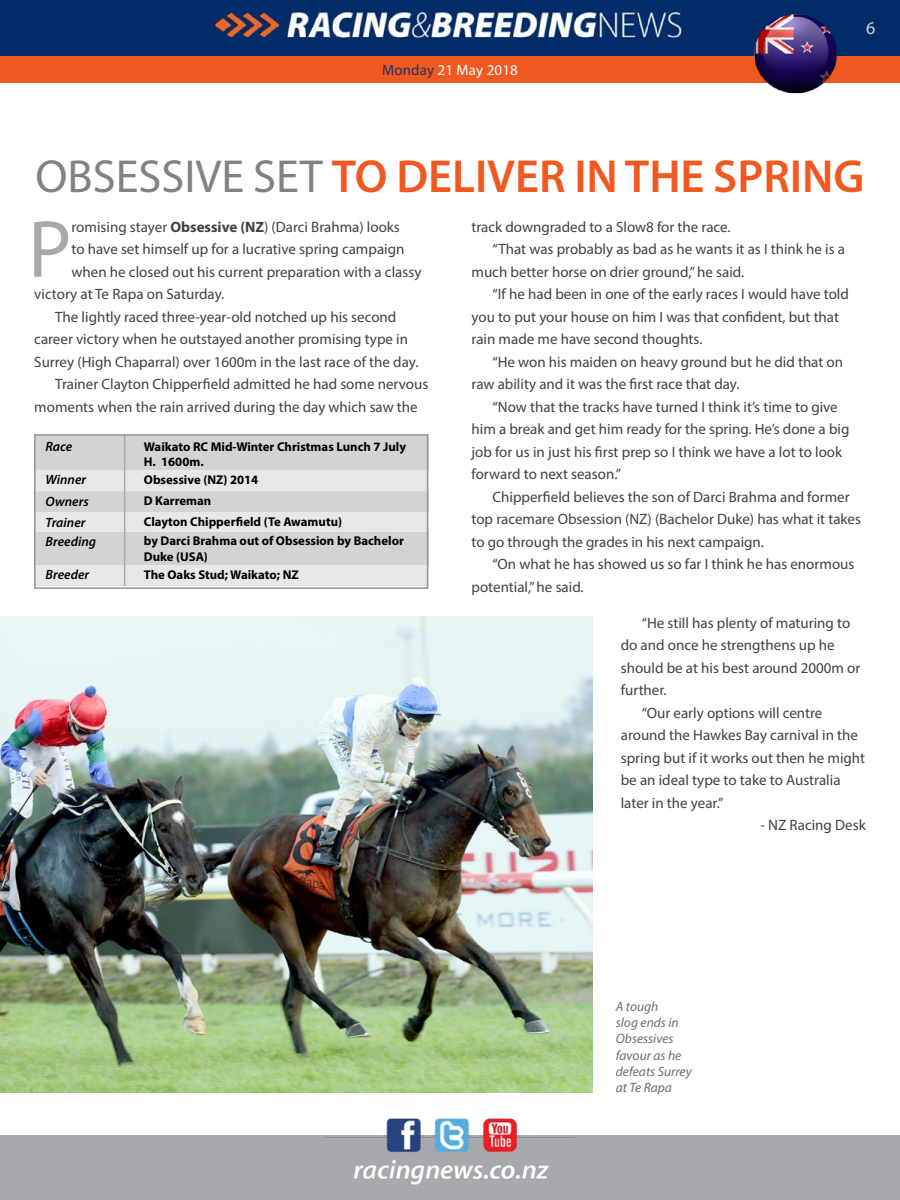
<style>
.page{position:relative;width:900px;height:1200px;background:#fff}
.page>*{position:absolute;margin:0;border:0;box-sizing:border-box;transform-origin:0 0}
.t1{font:81.75px "Myriad Pro";color:#a7a9ac}
.t2{font:600 46.5px "Myriad Pro";color:#f15922}
.t3{font:18px "Myriad Pro";color:#d1d4d4}
.t4{font:15px "Myriad Pro";color:#414042}
.t5{font:15px "Myriad Pro";letter-spacing:.01em;color:#fff}
.t6{font:italic 13.5px/16.2px "Myriad Pro";color:#6d6e71}
.t7{font:italic 600 13.5px "Myriad Pro";color:#000}
.t8{font:700 12.75px/15.3px "Myriad Pro";color:#000}
.s1{color:#203267}
.s2{font-weight:400;color:#808285}
.s3{font-weight:700}
</style>
<div class="page">
<div style="left:0;top:1136px;width:900px;height:64px;background:#a7a9ac"></div>
<img style="left:325px;top:1118px;width:250px;height:67px">
<div style="left:0;top:56px;width:900px;height:27px;background:#f15922"></div>
<img style="left:0;top:0;width:900px;height:56px">
<img style="left:0;top:617px;width:592px;height:476px">
<img style="left:752px;top:12px;width:88px;height:82px">
<div style="left:37px;top:434px;width:392px;height:36px;background:#d1d3d4"></div>
<svg style="left:37px;top:470px;width:392px;height:116px;background:#dcddde"></svg>
<hr style="left:124px;top:434px;width:1px;height:36px;background:#a7a9ac">
<svg style="left:124px;top:470px;width:1px;height:62px"></svg>
<hr style="left:124px;top:532px;width:1px;height:33px;background:#a7a9ac">
<svg style="left:124px;top:565px;width:1px;height:21px"></svg>
<div style="left:34px;top:434px;width:394px;height:155px;border:2px solid #939598"></div>
<p class="t5" style="left:382px;top:61px;width:137px"><span class="s1">Monday</span> 21 May 2018</p>
<p class="t3" style="left:866px;top:17px;width:11px">6</p>
<h2 class="t2" style="left:36px;top:146px;width:830px"><span class="s2">Obsessive set</span> TO DELIVER IN THE SPRI NG</h2>
<h1 class="t1" style="left:28px;top:199px;width:45px">P</h1>
<p class="t4" style="left:72px;top:218px;width:330px">romising stayer <span class="s3">Obsessive (NZ</span>) (Darci Brahma) looks</p>
<p class="t4" style="left:72px;top:240px;width:334px">to have set himself up for a lucrative spring campaign</p>
<p class="t4" style="left:72px;top:263px;width:351px">when he closed out his current preparation with a classy</p>
<p class="t4" style="left:34px;top:285px;width:191px">victory at Te Rapa on Saturday.</p>
<p class="t4" style="left:55px;top:308px;width:343px">The lightly raced three-year-old notched up his second</p>
<p class="t4" style="left:34px;top:330px;width:375px">career victory when he outstayed another promising type in</p>
<p class="t4" style="left:34px;top:353px;width:386px">Surrey (High Chaparral) over 1600m in the last race of the day.</p>
<p class="t4" style="left:55px;top:375px;width:375px">Trainer Clayton Chipperfield admitted he had some nervous</p>
<p class="t4" style="left:34px;top:398px;width:385px">moments when the rain arrived during the day which saw the</p>
<p class="t7" style="left:46px;top:438px;width:28px">Race</p>
<p class="t8" style="left:144px;top:438px;width:264px">Waikato RC Mid-Winter Christmas Lunch 7 July<br>H. 1600m.</p>
<p class="t7" style="left:46px;top:471px;width:42px">Winner</p>
<p class="t8" style="left:144px;top:471px;width:116px">Obsessive (NZ) 2014</p>
<p class="t7" style="left:46px;top:492px;width:45px">Owners</p>
<p class="t8" style="left:144px;top:493px;width:69px">D Karreman</p>
<p class="t7" style="left:46px;top:514px;width:41px">Trainer</p>
<p class="t8" style="left:144px;top:514px;width:200px">Clayton Chipperfield (Te Awamutu)</p>
<p class="t7" style="left:46px;top:533px;width:52px">Breeding</p>
<p class="t8" style="left:144px;top:533px;width:262px">by Darci Brahma out of Obsession by Bachelor<br>Duke (USA)</p>
<p class="t7" style="left:46px;top:566px;width:45px">Breeder</p>
<p class="t8" style="left:144px;top:566px;width:157px">The Oaks Stud; Waikato; NZ</p>
<p class="t4" style="left:472px;top:218px;width:261px">track downgraded to a Slow8 for the race.</p>
<p class="t4" style="left:493px;top:240px;width:354px">“That was probably as bad as he wants it as I think he is a</p>
<p class="t4" style="left:472px;top:263px;width:274px">much better horse on drier ground,” he said.</p>
<p class="t4" style="left:493px;top:285px;width:358px">“If he had been in one of the early races I would have told</p>
<p class="t4" style="left:472px;top:308px;width:369px">you to put your house on him I was that confident, but that</p>
<p class="t4" style="left:472px;top:330px;width:232px">rain made me have second thoughts.</p>
<p class="t4" style="left:493px;top:353px;width:352px">“He won his maiden on heavy ground but he did that on</p>
<p class="t4" style="left:472px;top:375px;width:269px">raw ability and it was the first race that day.</p>
<p class="t4" style="left:493px;top:398px;width:347px">“Now that the tracks have turned I think it’s time to give</p>
<p class="t4" style="left:472px;top:420px;width:379px">him a break and get him ready for the spring. He’s done a big</p>
<p class="t4" style="left:472px;top:443px;width:372px">job for us in just his first prep so I think we have a lot to look</p>
<p class="t4" style="left:472px;top:465px;width:151px">forward to next season.”</p>
<p class="t4" style="left:493px;top:488px;width:359px">Chipperfield believes the son of Darci Brahma and former</p>
<p class="t4" style="left:472px;top:510px;width:391px">top racemare Obsession (NZ) (Bachelor Duke) has what it takes</p>
<p class="t4" style="left:472px;top:533px;width:294px">to go through the grades in his next campaign.</p>
<p class="t4" style="left:493px;top:555px;width:363px">“On what he has showed us so far I think he has enormous</p>
<p class="t4" style="left:472px;top:578px;width:114px">potential,” he said.</p>
<p class="t4" style="left:642px;top:614px;width:210px">“He still has plenty of maturing to</p>
<p class="t4" style="left:621px;top:636px;width:215px">do and once he strengthens up he</p>
<p class="t4" style="left:621px;top:659px;width:241px">should be at his best around 2000m or</p>
<p class="t4" style="left:621px;top:681px;width:47px">further.</p>
<p class="t4" style="left:642px;top:704px;width:182px">“Our early options will centre</p>
<p class="t4" style="left:621px;top:726px;width:239px">around the Hawkes Bay carnival in the</p>
<p class="t4" style="left:621px;top:749px;width:246px">spring but if it works out then he might</p>
<p class="t4" style="left:621px;top:771px;width:221px">be an ideal type to take to Australia</p>
<p class="t4" style="left:621px;top:794px;width:104px">later in the year.”</p>
<p class="t4" style="left:760px;top:816px;width:107px">- NZ Racing Desk</p>
<p class="t6" style="left:616px;top:998px;width:77px">A tough<br>slog ends in<br>Obsessives favour as he defeats Surrey at Te Rapa</p>
</div>
